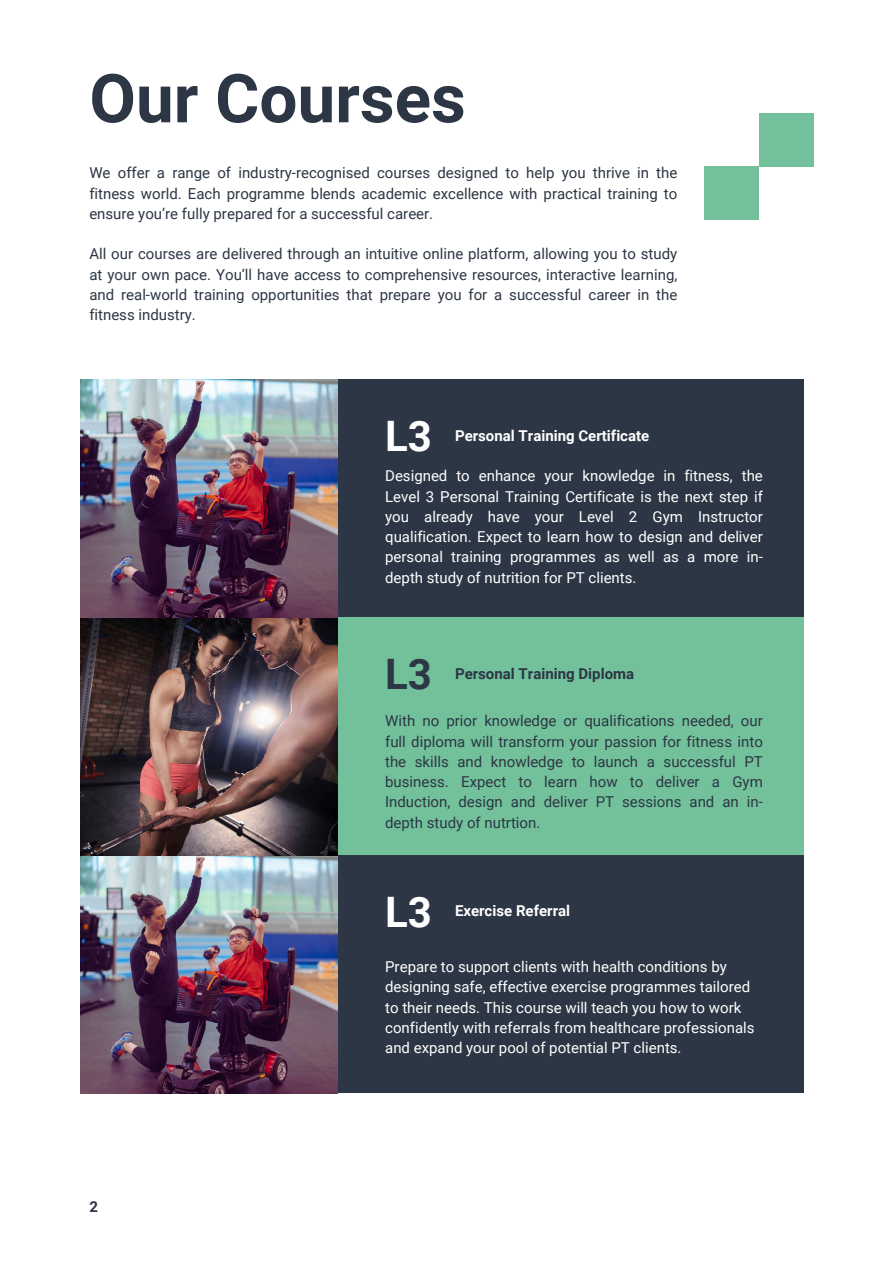
<style>
.page{position:relative;width:894px;height:1264px;background:#fff}
.page>*{position:absolute;margin:0;border:0;box-sizing:border-box;transform-origin:0 0}
.t1{font:700 67.5px "Roboto";color:#2c3644}
.t2{font:700 42px "Roboto";color:#fff}
.t3{font:700 42px "Roboto";color:#2c3644}
.t4{font:15px/20.2px "Roboto";color:#2c3644;text-align:justify}
.t5{font:15px/20.2px "Roboto";color:#fff}
.t6{font:700 15px "Roboto";color:#fff}
.t7{font:700 15px "Roboto";color:#2c3644}
</style>
<div class="page">
<div style="left:80px;top:617px;width:724px;height:237px;background:#73c19b"></div>
<div style="left:80px;top:855px;width:723px;height:237px;background:#2c3644"></div>
<img style="left:80px;top:617px;width:257px;height:475px">
<div style="left:704px;top:166px;width:54px;height:53px;background:#73c19b"></div>
<div style="left:758px;top:114px;width:54px;height:53px;background:#73c19b"></div>
<img style="left:80px;top:379px;width:723px;height:238px">
<p class="t1" style="left:89px;top:60px;width:378px">Our Courses</p>
<h3 class="t4" style="left:89px;top:163px;width:589px">We offer a range of industry-recognised courses designed to help you thrive in the fitness world. Each programme blends academic excellence with practical training to ensure you’re fully prepared for a successful career.</h3>
<p class="t4" style="left:89px;top:244px;width:589px">All our courses are delivered through an intuitive online platform, allowing you to study at your own pace. You’ll have access to comprehensive resources, interactive learning, and real-world training opportunities that prepare you for a successful career in the fitness industry.</p>
<p class="t2" style="left:385px;top:412px;width:48px">L3</p>
<h3 class="t6" style="left:455px;top:426px;width:196px">Personal Training Certificate</h3>
<h2 class="t6" style="left:459px;top:432px;width:109px">Gym Instructing</h2>
<h2 class="t5" style="left:385px;top:466px;width:379px;text-align:justify">Designed to enhance your knowledge in fitness, the Level 3 Personal Training Certificate is the next step if you already have your Level 2 Gym Instructor qualification. Expect to learn how to design and deliver personal training programmes as well as a more in&shy;depth study of nutrition for PT clients.</h2>
<h2 class="t3" style="left:385px;top:650px;width:48px">L3</h2>
<p class="t7" style="left:455px;top:665px;width:181px">Personal Training Diploma</p>
<p class="t4" style="left:385px;top:711px;width:379px">With no prior knowledge or qualifications needed, our full diploma will transform your passion for fitness into the skills and knowledge to launch a successful PT business. Expect to learn how to deliver a Gym Induction, design and deliver PT sessions and an in&shy;depth study of nutrtion.</p>
<p class="t2" style="left:385px;top:887px;width:48px">L3</p>
<h3 class="t6" style="left:455px;top:902px;width:117px">Exercise Referral</h3>
<h3 class="t7" style="left:89px;top:1198px;width:10px">2</h3>
<p class="t5" style="left:385px;top:956px;width:371px">Prepare to support clients with health conditions by designing safe, effective exercise programmes tailored to their needs. This course will teach you how to work confidently with referrals from healthcare professionals and expand your pool of potential PT clients.</p>
</div>
